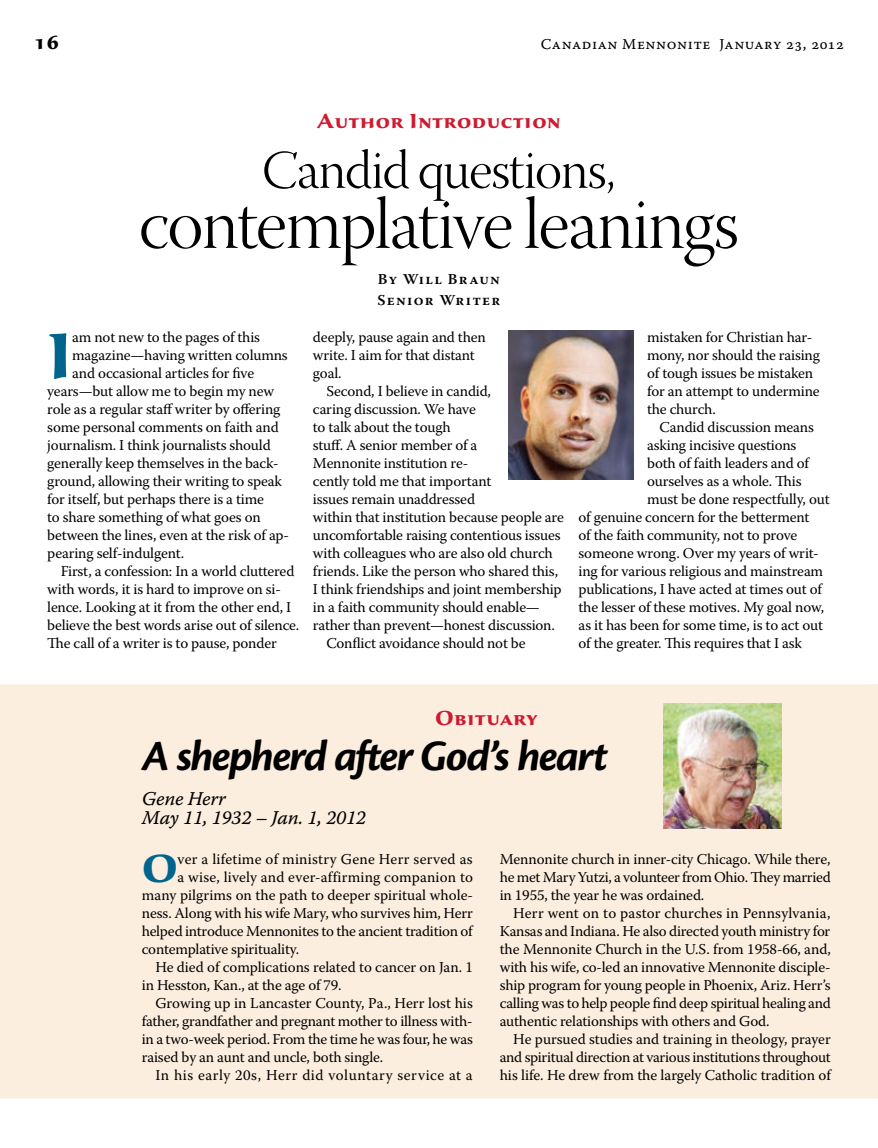
<style>
.page{position:relative;width:878px;height:1148px;background:#fff}
.page>*{position:absolute;margin:0;border:0;box-sizing:border-box;transform-origin:0 0}
.t1{font:72px "Warnock Pro Light Disp";letter-spacing:-.02em;color:#000}
.t2{font:700 66.3px "Sava Pro";color:#00648c}
.t3{font:54px "Warnock Pro Light Disp";letter-spacing:-.02em;color:#000}
.t4{font:italic 700 45px "Cronos Pro";letter-spacing:-.04em;color:#000}
.t5{font:700 40.65px "Sava Pro";color:#00648c}
.t6{font:700 21px "Sava Pro";letter-spacing:.035em;color:#cf1a30}
.t7{font:700 21px "Sava Pro";color:#000}
.t8{font:19.5px/19.5px "Warnock Pro It Capt";letter-spacing:-.015em;color:#000}
.t9{font:15px/18px "Warnock Pro";letter-spacing:-.01em;color:#000;text-align:justify}
.t10{font:15px "Warnock Pro";letter-spacing:.01em;color:#000}
.t11{font:15px "Warnock Pro";letter-spacing:.035em;color:#000}
.t12{font:15px "Warnock Pro";letter-spacing:.015em;color:#000}
.t13{font:15px "Warnock Pro Capt";letter-spacing:.035em;color:#000}
.t14{font:600 15px/21px "Warnock Pro";letter-spacing:.09em;color:#000}
</style>
<div class="page">
<div style="left:0;top:684px;width:878px;height:414px;background:#fceedf"></div>
<img style="left:508px;top:330px;width:125px;height:149px">
<img style="left:663px;top:704px;width:118px;height:124px">
<h3 class="t7" style="left:34px;top:28px;width:27px">16</h3>
<p class="t13" style="left:541px;top:35px;width:305px">Canadian Mennonite January 23, 2012</p>
<h3 class="t6" style="left:317px;top:107px;width:245px">Author Introduction</h3>
<h3 class="t3" style="left:262px;top:141px;width:354px">Candid questions,</h3>
<h1 class="t1" style="left:139px;top:185px;width:601px">contemplative leanings</h1>
<p class="t14" style="left:377px;top:268px;width:124px">By Will Braun<br>Senior Writer</p>
<h2 class="t2" style="left:47px;top:312px;width:27px">I</h2>
<p class="t9" style="left:72px;top:328px;width:189px">am not new to the pages of this</p>
<p class="t9" style="left:72px;top:346px;width:217px">magazine—having written columns</p>
<p class="t9" style="left:72px;top:364px;width:183px">and occasional articles for five</p>
<p class="t9" style="left:47px;top:382px;width:228px">years—but allow me to begin my new</p>
<p class="t9" style="left:47px;top:400px;width:235px">role as a regular staff writer by offering</p>
<p class="t9" style="left:47px;top:418px;width:233px">some personal comments on faith and</p>
<p class="t9" style="left:47px;top:436px;width:225px">journalism. I think journalists should</p>
<p class="t9" style="left:47px;top:454px;width:233px">generally keep themselves in the back-</p>
<p class="t9" style="left:47px;top:472px;width:236px">ground, allowing their writing to speak</p>
<p class="t9" style="left:47px;top:490px;width:218px">for itself, but perhaps there is a time</p>
<p class="t9" style="left:47px;top:508px;width:215px">to share something of what goes on</p>
<p class="t9" style="left:47px;top:526px;width:243px">between the lines, even at the risk of ap-</p>
<p class="t9" style="left:47px;top:544px;width:138px">pearing self-indulgent.</p>
<p class="t9" style="left:61px;top:562px;width:235px">First, a confession: In a world cluttered</p>
<p class="t9" style="left:47px;top:580px;width:235px">with words, it is hard to improve on si-</p>
<p class="t9" style="left:47px;top:598px;width:245px">lence. Looking at it from the other end, I</p>
<p class="t9" style="left:47px;top:616px;width:253px">believe the best words arise out of silence.</p>
<p class="t9" style="left:47px;top:634px;width:231px">The call of a writer is to pause, ponder</p>
<p class="t9" style="left:313px;top:328px;width:174px;text-align:left">deeply, pause again and then write. I aim for that distant goal.</p>
<p class="t9" style="left:326px;top:382px;width:166px">Second, I believe in candid,</p>
<p class="t9" style="left:313px;top:400px;width:164px">caring discussion. We have</p>
<p class="t9" style="left:313px;top:418px;width:139px">to talk about the tough</p>
<p class="t9" style="left:313px;top:436px;width:166px">stuff. A senior member of a</p>
<p class="t9" style="left:313px;top:454px;width:157px">Mennonite institution re-</p>
<p class="t9" style="left:313px;top:472px;width:180px">cently told me that important</p>
<p class="t9" style="left:313px;top:490px;width:164px">issues remain unaddressed</p>
<p class="t9" style="left:313px;top:508px;width:252px">within that institution because people are</p>
<p class="t9" style="left:313px;top:526px;width:249px">uncomfortable raising contentious issues</p>
<p class="t9" style="left:313px;top:544px;width:241px">with colleagues who are also old church</p>
<p class="t9" style="left:313px;top:562px;width:247px">friends. Like the person who shared this,</p>
<p class="t9" style="left:313px;top:580px;width:250px">I think friendships and joint membership</p>
<p class="t9" style="left:313px;top:598px;width:228px">in a faith community should enable—</p>
<p class="t9" style="left:313px;top:616px;width:243px">rather than prevent—honest discussion.</p>
<p class="t9" style="left:326px;top:634px;width:201px">Conflict avoidance should not be</p>
<p class="t9" style="left:647px;top:328px;width:174px;text-align:left">mistaken for Christian har&shy;mony, nor should the raising of tough issues be mistaken for an attempt to undermine the church.</p>
<p class="t9" style="left:659px;top:418px;width:156px">Candid discussion means</p>
<p class="t9" style="left:647px;top:436px;width:151px">asking incisive questions</p>
<p class="t9" style="left:647px;top:454px;width:163px">both of faith leaders and of</p>
<p class="t9" style="left:647px;top:472px;width:156px">ourselves as a whole. This</p>
<p class="t9" style="left:647px;top:490px;width:184px">must be done respectfully, out</p>
<p class="t9" style="left:578px;top:508px;width:232px">of genuine concern for the betterment</p>
<p class="t9" style="left:578px;top:526px;width:220px">of the faith community, not to prove</p>
<p class="t9" style="left:578px;top:544px;width:242px">someone wrong. Over my years of writ-</p>
<p class="t9" style="left:578px;top:562px;width:246px">ing for various religious and mainstream</p>
<p class="t9" style="left:578px;top:580px;width:245px">publications, I have acted at times out of</p>
<p class="t9" style="left:578px;top:598px;width:247px">the lesser of these motives. My goal now,</p>
<p class="t9" style="left:578px;top:616px;width:246px">as it has been for some time, is to act out</p>
<p class="t9" style="left:578px;top:634px;width:225px">of the greater. This requires that I ask</p>
<h3 class="t6" style="left:435px;top:704px;width:104px">Obituary</h3>
<h3 class="t4" style="left:142px;top:730px;width:468px">A shepherd after God’s heart</h3>
<h3 class="t8" style="left:142px;top:788px;width:226px">Gene Herr<br>May 11, 1932 – Jan. 1, 2012</h3>
<h3 class="t5" style="left:142px;top:841px;width:38px">O</h3>
<p class="t12" style="left:177px;top:850px;width:297px">ver a lifetime of ministry Gene Herr served as</p>
<p class="t9" style="left:500px;top:850px;width:332px">Mennonite church in inner-city Chicago. While there, he met Mary Yutzi, a volunteer from Ohio. They married in 1955, the year he was ordained.</p>
<p class="t9" style="left:500px;top:904px;width:332px;text-indent:13px">Herr went on to pastor churches in Pennsylvania, Kansas and Indiana. He also directed youth ministry for the Mennonite Church in the U.S. from 1958-66, and, with his wife, co-led an innovative Mennonite disciple&shy;ship program for young people in Phoenix, Ariz. Herr’s calling was to help people find deep spiritual healing and authentic relationships with others and God.</p>
<p class="t9" style="left:500px;top:1030px;width:332px;text-indent:13px">He pursued studies and training in theology, prayer and spiritual direction at various institutions throughout his life. He drew from the largely Catholic tradition of</p>
<p class="t10" style="left:177px;top:868px;width:297px">a wise, lively and ever-affirming companion to</p>
<p class="t9" style="left:142px;top:886px;width:333px">many pilgrims on the path to deeper spiritual whole-</p>
<p class="t9" style="left:142px;top:904px;width:332px">ness. Along with his wife Mary, who survives him, Herr</p>
<p class="t9" style="left:142px;top:922px;width:332px">helped introduce Mennonites to the ancient tradition of</p>
<p class="t9" style="left:142px;top:940px;width:159px">contemplative spirituality.</p>
<p class="t9" style="left:155px;top:958px;width:319px">He died of complications related to cancer on Jan. 1</p>
<p class="t9" style="left:142px;top:976px;width:201px">in Hesston, Kan., at the age of 79.</p>
<p class="t9" style="left:155px;top:994px;width:319px">Growing up in Lancaster County, Pa., Herr lost his</p>
<p class="t9" style="left:142px;top:1012px;width:332px">father, grandfather and pregnant mother to illness with-</p>
<p class="t9" style="left:142px;top:1030px;width:332px">in a two-week period. From the time he was four, he was</p>
<p class="t9" style="left:142px;top:1048px;width:243px">raised by an aunt and uncle, both single.</p>
<p class="t11" style="left:155px;top:1066px;width:319px">In his early 20s, Herr did voluntary service at a</p>
</div>
